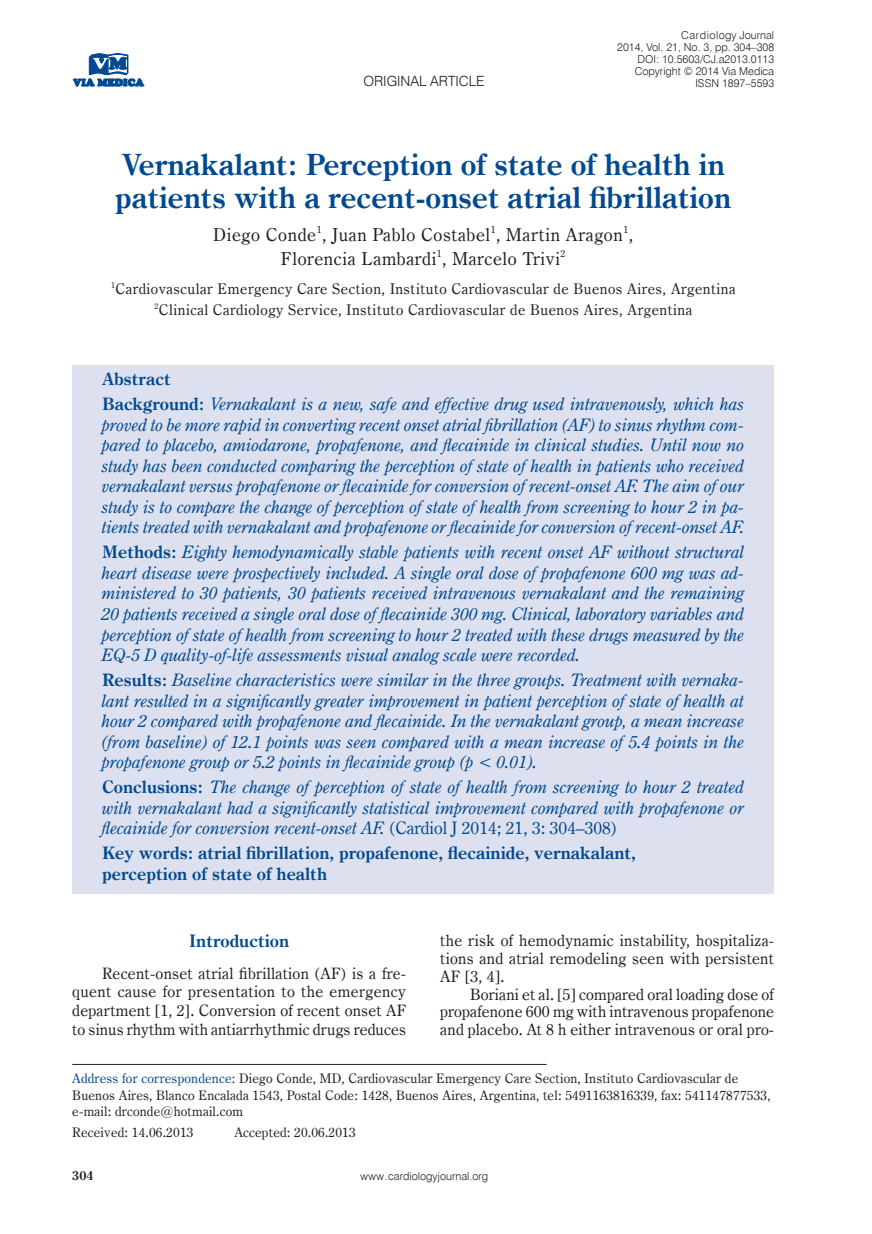
<style>
.page{position:relative;width:872px;height:1234px;background:#fff}
.page>*{position:absolute;margin:0;border:0;box-sizing:border-box;transform-origin:0 0}
._01_-_Tytuł_artykułu{font:700 29.4px/33px "Century Oldst EU";color:#014990}
._02_-_Autorzy{font:17.85px/24px "Century Oldst EU";letter-spacing:.035em;color:#231f20;text-align:center}
._04_a_-_Streszczenie{font:italic 17.25px/20.5px "Century Oldst EU";color:#014990;text-align:justify}
._04_b_-_Slowa_kluczo{font:700 17.25px/20.5px "Century Oldst EU";color:#014990}
._05_-_Śródtytuł_-_1{font:700 17.25px "Century Oldst EU";color:#014990}
._03_-_streszczenie_t{font:700 17.25px "Century Oldst EU";color:#014990}
._08_-_Tekst{font:15.75px/17.9px "Century Oldst EU";letter-spacing:.015em;color:#231f20;text-align:justify}
._03_-_Kliniki{font:14.7px/21px "Century Oldst EU";letter-spacing:.035em;color:#231f20;text-align:center}
.t1{font:14.1px "Swis 721 Lt EU";color:#231f20}
._16_-_Adres_do_kores{font:13.2px/16.5px "Century Oldst EU";letter-spacing:.015em;color:#231f20}
._16A_-_Adres_do_kore{font:13.2px "Century Oldst EU";letter-spacing:.015em;color:#231f20}
.t2{font:700 12.75px "Century Oldst EU";color:#231f20}
.t3{font:10.95px/12px "Swis 721 Lt EU";color:#231f20;text-align:right}
.s1{font-weight:700;font-style:normal}
.s2{font-style:normal}
.s3{color:#014990}
</style>
<div class="page">
<div style="left:72px;top:365px;width:702px;height:528px;background:#dde1ef"></div>
<hr style="left:72px;top:1063px;width:474px;height:1px;background:#231f20">
<svg style="left:73px;top:54px;width:71px;height:32px"></svg>
<p class="t1" style="left:363px;top:72px;width:123px">ORIGINAL ARTICLE</p>
<p class="t3" style="left:617px;top:29px;width:158px">Cardiology Journal<br>2014, Vol. 21, No. 3, pp. 304–308</p>
<p class="t3" style="left:637px;top:53px;width:138px">DOI: 10.5603/CJ.a2013.0113</p>
<p class="t3" style="left:635px;top:65px;width:141px">Copyright © 2014 Via Medica</p>
<p class="t3" style="left:695px;top:77px;width:80px">ISSN 1897–5593</p>
<p class="_01_-_Tytuł_artykułu" style="left:115px;top:149px;width:617px">Vernakalant: Perception of state of health in patients with a recent-onset atrial fibrillation</p>
<p class="_02_-_Autorzy" style="left:213px;top:223px;width:421px">Diego Conde<sup>1</sup>, Juan Pablo Costabel<sup>1</sup>, Martin Aragon<sup>1</sup>,<br>Florencia Lambardi<sup>1</sup>, Marcelo Trivi<sup>2</sup></p>
<p class="_03_-_Kliniki" style="left:111px;top:279px;width:626px"><sup>1</sup>Cardiovascular Emergency Care Section, Instituto Cardiovascular de Buenos Aires, Argentina<br><sup>2</sup>Clinical Cardiology Service, Instituto Cardiovascular de Buenos Aires, Argentina</p>
<p class="_03_-_streszczenie_t" style="left:102px;top:368px;width:70px">Abstract</p>
<p class="_04_a_-_Streszczenie" style="left:102px;top:394px;width:644px"><span class="s1">Background:</span> Vernakalant is a new, safe and effective drug used intravenously, which has proved to be more rapid in converting recent onset atrial fibrillation (AF) to sinus rhythm com&shy;pared to placebo, amiodarone, propafenone, and flecainide in clinical studies. Until now no study has been conducted comparing the perception of state of health in patients who received vernakalant versus propafenone or flecainide for conversion of recent-onset AF. The aim of our study is to compare the change of perception of state of health from screening to hour 2 in pa&shy;tients treated with vernakalant and propafenone or flecainide for conversion of recent-onset AF.</p>
<p class="_04_a_-_Streszczenie" style="left:102px;top:542px;width:644px"><span class="s1">Methods:</span> Eighty hemodynamically stable patients with recent onset AF without structural heart disease were prospectively included. A single oral dose of propafenone 600 mg was ad&shy;ministered to 30 patients, 30 patients received intravenous vernakalant and the remaining 20 patients received a single oral dose of flecainide 300 mg. Clinical, laboratory variables and perception of state of health from screening to hour 2 treated with these drugs measured by the EQ-5 D quality-of-life assessments visual analog scale were recorded.</p>
<p class="_04_a_-_Streszczenie" style="left:102px;top:669px;width:644px"><span class="s1">Results:</span> Baseline characteristics were similar in the three groups. Treatment with vernaka&shy;lant resulted in a significantly greater improvement in patient perception of state of health at hour 2 compared with propafenone and flecainide. In the vernakalant group, a mean increase (from baseline) of 12.1 points was seen compared with a mean increase of 5.4 points in the propafenone group or 5.2 points in flecainide group (p &lt; 0.01).</p>
<p class="_04_a_-_Streszczenie" style="left:102px;top:776px;width:644px"><span class="s1">Conclusions:</span> The change of perception of state of health from screening to hour 2 treated with vernakalant had a significantly statistical improvement compared with propafenone or flecainide for conversion recent-onset AF. <span class="s2">(Cardiol J 2014; 21, 3: 304–308)</span></p>
<p class="_04_b_-_Slowa_kluczo" style="left:102px;top:843px;width:535px">Key words: atrial fibrillation, propafenone, flecainide, vernakalant, perception of state of health</p>
<p class="_05_-_Śródtytuł_-_1" style="left:189px;top:930px;width:102px">Introduction</p>
<p class="_08_-_Tekst" style="left:72px;top:963px;width:335px;line-height:18.8px;text-indent:30px">Recent-onset atrial fibrillation (AF) is a fre&shy;quent cause for presentation to the emergency department [1, 2]. Conversion of recent onset AF to sinus rhythm with antiarrhythmic drugs reduces</p>
<p class="_08_-_Tekst" style="left:440px;top:931px;width:335px">the risk of hemodynamic instability, hospitaliza&shy;tions and atrial remodeling seen with persistent AF [3, 4].</p>
<p class="_08_-_Tekst" style="left:440px;top:985px;width:335px;text-indent:30px">Boriani et al. [5] compared oral loading dose of propafenone 600 mg with intravenous propafenone and placebo. At 8 h either intravenous or oral pro-</p>
<p class="_16_-_Adres_do_kores" style="left:72px;top:1070px;width:700px"><span class="s3">Address for correspondence:</span> Diego Conde, MD, Cardiovascular Emergency Care Section, Instituto Cardiovascular de<br>Buenos Aires, Blanco Encalada 1543, Postal Code: 1428, Buenos Aires, Argentina, tel: 5491163816339, fax: 541147877533, e-mail: drconde@hotmail.com</p>
<p class="_16A_-_Adres_do_kore" style="left:72px;top:1124px;width:123px">Received: 14.06.2013</p>
<p class="_16A_-_Adres_do_kore" style="left:234px;top:1124px;width:123px">Accepted: 20.06.2013</p>
<p class="t2" style="left:72px;top:1167px;width:23px">304</p>
<p class="t3" style="left:360px;top:1170px;width:129px">www.cardiologyjournal.org</p>
</div>
